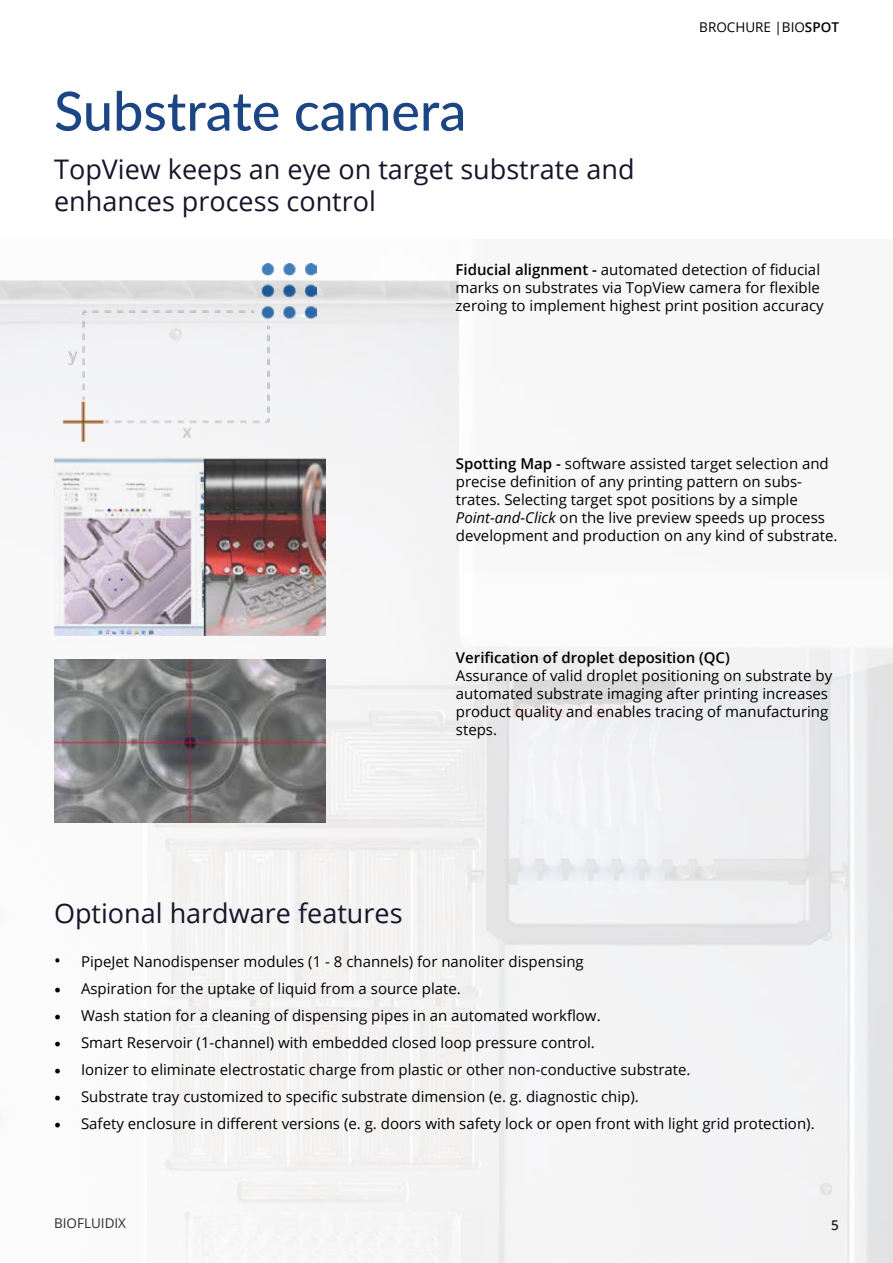
<style>
.page{position:relative;width:893px;height:1263px;background:#fff}
.page>*{position:absolute;margin:0;border:0;box-sizing:border-box;transform-origin:0 0}
.t1{font:500 54px "Lato";color:#1c4583}
.t2{font:27px/32.4px "Open Sans";color:#16152a}
.t3{font:15px/18px "Open Sans";color:#000}
.t4{font:600 15px "Open Sans";color:#000}
.t5{font:13.5px "Open Sans";color:#000}
.t6{font:600 13.5px "Open Sans";color:#000}
.s1{font-weight:600}
.s2{font-style:italic}
.s3{font-size:18px}
.s4{font-family:"Minion Pro";font-size:18px}
</style>
<div class="page">
<img style="left:0;top:263px;width:893px;height:1000px">
<img style="left:54px;top:659px;width:271px;height:163px">
<h1 class="t1" style="left:54px;top:72px;width:414px">Substrate camera</h1>
<h2 class="t2" style="left:54px;top:152px;width:582px">TopView keeps an eye on target substrate and enhances process control</h2>
<p class="t5" style="left:699px;top:17px;width:141px">BROCHURE |BIO<span class="s1">SPOT</span></p>
<p class="t3" style="left:456px;top:261px;width:370px"><span class="s1">Fiducial alignment -</span> automated detection of fiducial marks on substrates via TopView camera for flexible zeroing to implement highest print position accuracy</p>
<p class="t3" style="left:456px;top:454px;width:383px"><span class="s1">Spotting Map -</span> software assisted target selection and precise definition of any printing pattern on subs&shy;trates. Selecting target spot positions by a simple <span class="s2">Point-and-Click</span> on the live preview speeds up process development and production on any kind of substrate.</p>
<p class="t4" style="left:456px;top:647px;width:275px">Verification of droplet deposition (QC)</p>
<p class="t3" style="left:456px;top:666px;width:378px">Assurance of valid droplet positioning on substrate by automated substrate imaging after printing increases product quality and enables tracing of manufacturing steps.</p>
<h2 class="t2" style="left:54px;top:896px;width:350px">Optional hardware features</h2>
<p class="t3" style="left:54px;top:952px;width:531px"><span class="s3">•</span> PipeJet Nanodispenser modules (1 - 8 channels) for nanoliter dispensing</p>
<p class="t3" style="left:54px;top:979px;width:408px"><span class="s4">•</span> Aspiration for the uptake of liquid from a source plate.</p>
<p class="t3" style="left:54px;top:1006px;width:548px"><span class="s4">•</span> Wash station for a cleaning of dispensing pipes in an automated workflow.</p>
<p class="t3" style="left:54px;top:1033px;width:542px"><span class="s4">•</span> Smart Reservoir (1-channel) with embedded closed loop pressure control.</p>
<p class="t3" style="left:54px;top:1060px;width:638px"><span class="s4">•</span> Ionizer to eliminate electrostatic charge from plastic or other non-conductive substrate.</p>
<p class="t3" style="left:54px;top:1087px;width:586px"><span class="s4">•</span> Substrate tray customized to specific substrate dimension (e. g. diagnostic chip).</p>
<p class="t3" style="left:54px;top:1114px;width:762px"><span class="s4">•</span> Safety enclosure in different versions (e. g. doors with safety lock or open front with light grid protection).</p>
<p class="t5" style="left:54px;top:1214px;width:73px">BIOFLUIDIX</p>
<p class="t6" style="left:831px;top:1216px;width:9px">5</p>
</div>
